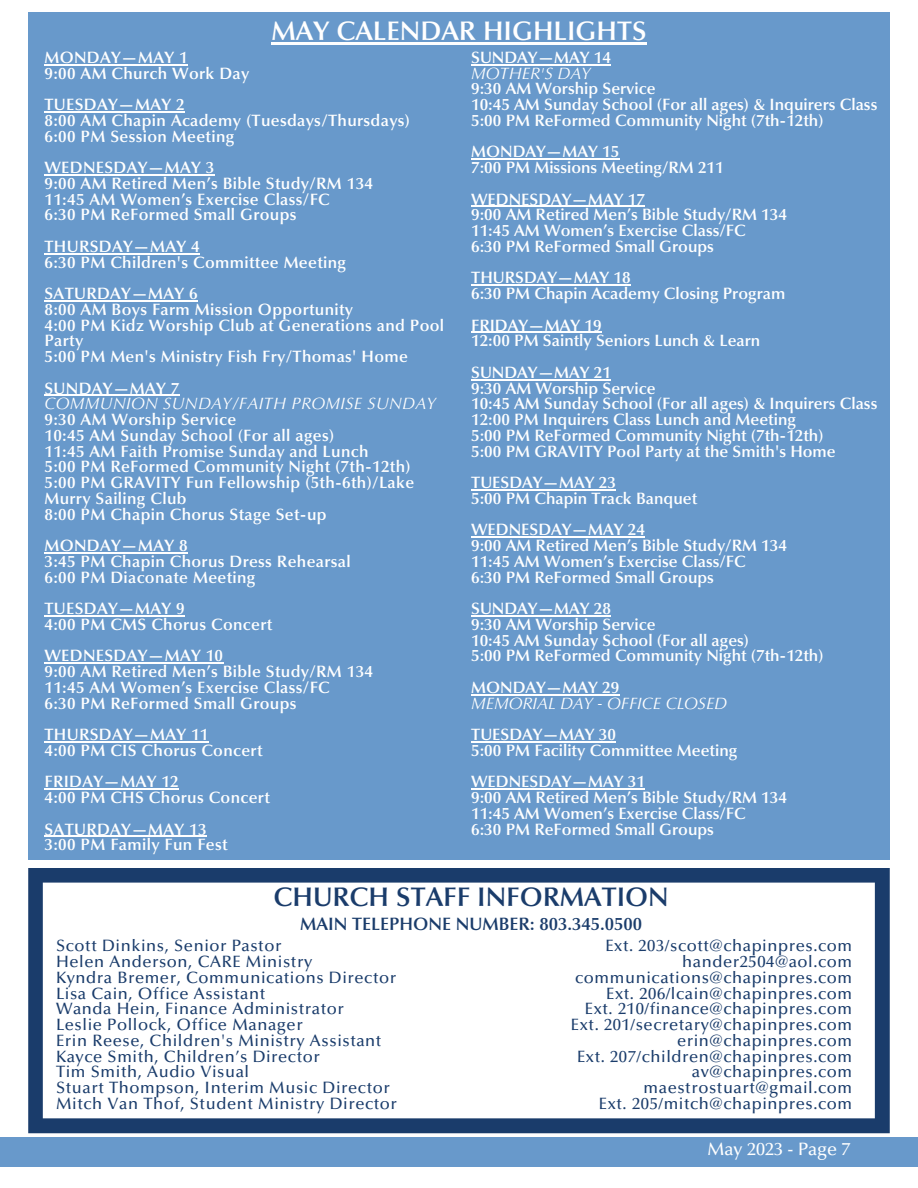
<style>
.page{position:relative;width:918px;height:1188px;background:#fff}
.page>*{position:absolute;margin:0;border:0;box-sizing:border-box;transform-origin:0 0}
.t1{font:600 27px "Optima LT Pro";color:#1a3c6b}
.t2{font:600 27px "Optima LT Pro";color:#fff}
.t3{font:600 18px "Optima LT Pro";color:#1a3c6b}
.t4{font:500 18px "Optima LT Pro";color:#fff}
.t5{font:600 16.5px/15.8px "Optima LT Pro";color:#fff}
.t6{font:600 16.5px/15.8px "Optima LT Pro";letter-spacing:.02em;color:#fff}
.t7{font:500 16.5px "Optima LT Pro";letter-spacing:.035em;color:#1a3c6b}
.t8{font:italic 16.5px "Optima LT Pro";color:#fff}
.t9{font:italic 16.5px "Optima LT Pro";letter-spacing:.02em;color:#fff}
</style>
<div class="page">
<div style="left:28px;top:13px;width:862px;height:847px;background:#6899cb"></div>
<svg style="left:28px;top:868px;width:862px;height:265px"></svg>
<div style="left:0;top:1137px;width:918px;height:29px;background:#6899cb"></div>
<hr style="left:44px;top:64px;width:144px;height:1px;background:#fff">
<hr style="left:44px;top:111px;width:141px;height:1px;background:#fff">
<hr style="left:44px;top:174px;width:171px;height:1px;background:#fff">
<hr style="left:44px;top:253px;width:156px;height:1px;background:#fff">
<hr style="left:44px;top:300px;width:154px;height:1px;background:#fff">
<hr style="left:44px;top:395px;width:136px;height:1px;background:#fff">
<hr style="left:44px;top:552px;width:144px;height:1px;background:#fff">
<hr style="left:44px;top:615px;width:141px;height:1px;background:#fff">
<hr style="left:44px;top:662px;width:180px;height:2px;background:#fff">
<hr style="left:44px;top:741px;width:165px;height:1px;background:#fff">
<hr style="left:44px;top:788px;width:135px;height:2px;background:#fff">
<hr style="left:44px;top:836px;width:163px;height:1px;background:#fff">
<hr style="left:271px;top:42px;width:376px;height:2px;background:#fff">
<hr style="left:471px;top:64px;width:140px;height:1px;background:#fff">
<hr style="left:471px;top:158px;width:148px;height:2px;background:#fff">
<hr style="left:471px;top:206px;width:174px;height:1px;background:#fff">
<hr style="left:471px;top:284px;width:160px;height:2px;background:#fff">
<hr style="left:471px;top:332px;width:131px;height:1px;background:#fff">
<hr style="left:471px;top:379px;width:140px;height:1px;background:#fff">
<hr style="left:471px;top:489px;width:145px;height:1px;background:#fff">
<hr style="left:471px;top:536px;width:174px;height:2px;background:#fff">
<hr style="left:471px;top:615px;width:140px;height:1px;background:#fff">
<hr style="left:471px;top:694px;width:148px;height:1px;background:#fff">
<hr style="left:471px;top:741px;width:145px;height:1px;background:#fff">
<hr style="left:471px;top:788px;width:174px;height:2px;background:#fff">
<p class="t2" style="left:271px;top:20px;width:377px">MAY CALENDAR HIGHLIGHTS</p>
<p class="t5" style="left:471px;top:51px;width:141px">SUNDAY—MAY 14</p>
<p class="t8" style="left:471px;top:67px;width:121px">MOTHER'S DAY</p>
<p class="t5" style="left:471px;top:83px;width:186px">9:30 AM Worship Service</p>
<p class="t5" style="left:471px;top:98px;width:408px">10:45 AM Sunday School (For all ages) &amp; Inquirers Class<br>5:00 PM ReFormed Community Night (7th-12th)</p>
<p class="t5" style="left:471px;top:146px;width:150px">MONDAY—MAY 15</p>
<p class="t5" style="left:471px;top:161px;width:254px">7:00 PM Missions Meeting/RM 211</p>
<p class="t5" style="left:471px;top:193px;width:175px">WEDNESDAY—MAY 17</p>
<p class="t5" style="left:471px;top:209px;width:317px">9:00 AM Retired Men’s Bible Study/RM 134</p>
<p class="t5" style="left:471px;top:224px;width:276px">11:45 AM Women’s Exercise Class/FC</p>
<p class="t5" style="left:471px;top:240px;width:244px">6:30 PM ReFormed Small Groups</p>
<p class="t5" style="left:471px;top:272px;width:161px">THURSDAY—MAY 18</p>
<p class="t5" style="left:471px;top:287px;width:316px">6:30 PM Chapin Academy Closing Program</p>
<p class="t5" style="left:471px;top:319px;width:132px">FRIDAY—MAY 19</p>
<p class="t5" style="left:471px;top:335px;width:291px">12:00 PM Saintly Seniors Lunch &amp; Learn</p>
<p class="t5" style="left:471px;top:366px;width:141px">SUNDAY—MAY 21</p>
<p class="t5" style="left:471px;top:382px;width:186px">9:30 AM Worship Service</p>
<p class="t5" style="left:471px;top:398px;width:408px">10:45 AM Sunday School (For all ages) &amp; Inquirers Class</p>
<p class="t5" style="left:471px;top:413px;width:326px">12:00 PM Inquirers Class Lunch and Meeting</p>
<p class="t5" style="left:471px;top:429px;width:354px">5:00 PM ReFormed Community Night (7th-12th)</p>
<p class="t5" style="left:471px;top:445px;width:366px">5:00 PM GRAVITY Pool Party at the Smith's Home</p>
<p class="t5" style="left:471px;top:476px;width:146px">TUESDAY—MAY 23</p>
<p class="t5" style="left:471px;top:492px;width:228px">5:00 PM Chapin Track Banquet</p>
<p class="t5" style="left:471px;top:524px;width:175px">WEDNESDAY—MAY 24</p>
<p class="t5" style="left:471px;top:539px;width:317px">9:00 AM Retired Men’s Bible Study/RM 134</p>
<p class="t5" style="left:471px;top:555px;width:276px">11:45 AM Women’s Exercise Class/FC</p>
<p class="t5" style="left:471px;top:571px;width:244px">6:30 PM ReFormed Small Groups</p>
<p class="t5" style="left:471px;top:602px;width:141px">SUNDAY—MAY 28</p>
<p class="t5" style="left:471px;top:618px;width:186px">9:30 AM Worship Service</p>
<p class="t5" style="left:471px;top:634px;width:279px">10:45 AM Sunday School (For all ages)</p>
<p class="t5" style="left:471px;top:650px;width:354px">5:00 PM ReFormed Community Night (7th-12th)</p>
<p class="t5" style="left:471px;top:681px;width:150px">MONDAY—MAY 29</p>
<p class="t8" style="left:471px;top:697px;width:257px">MEMORIAL DAY - OFFICE CLOSED</p>
<p class="t5" style="left:471px;top:728px;width:146px">TUESDAY—MAY 30</p>
<p class="t5" style="left:471px;top:744px;width:268px">5:00 PM Facility Committee Meeting</p>
<p class="t5" style="left:471px;top:776px;width:175px">WEDNESDAY—MAY 31</p>
<p class="t5" style="left:471px;top:791px;width:317px">9:00 AM Retired Men’s Bible Study/RM 134</p>
<p class="t5" style="left:471px;top:807px;width:276px">11:45 AM Women’s Exercise Class/FC</p>
<p class="t5" style="left:471px;top:823px;width:244px">6:30 PM ReFormed Small Groups</p>
<p class="t6" style="left:44px;top:51px;width:145px">MONDAY—MAY 1</p>
<p class="t6" style="left:44px;top:67px;width:206px">9:00 AM Church Work Day</p>
<p class="t6" style="left:44px;top:98px;width:142px">TUESDAY—MAY 2</p>
<p class="t6" style="left:44px;top:114px;width:367px">8:00 AM Chapin Academy (Tuesdays/Thursdays)</p>
<p class="t6" style="left:44px;top:130px;width:191px">6:00 PM Session Meeting</p>
<p class="t6" style="left:44px;top:161px;width:171px">WEDNESDAY—MAY 3</p>
<p class="t6" style="left:44px;top:177px;width:330px">9:00 AM Retired Men’s Bible Study/RM 134</p>
<p class="t6" style="left:44px;top:193px;width:287px">11:45 AM Women’s Exercise Class/FC</p>
<p class="t6" style="left:44px;top:209px;width:254px">6:30 PM ReFormed Small Groups</p>
<p class="t6" style="left:44px;top:240px;width:157px">THURSDAY—MAY 4</p>
<p class="t6" style="left:44px;top:256px;width:303px">6:30 PM Children's Committee Meeting</p>
<p class="t6" style="left:44px;top:287px;width:155px">SATURDAY—MAY 6</p>
<p class="t6" style="left:44px;top:303px;width:310px">8:00 AM Boys Farm Mission Opportunity</p>
<p class="t6" style="left:44px;top:319px;width:401px">4:00 PM Kidz Worship Club at Generations and Pool<br>Party</p>
<p class="t6" style="left:44px;top:350px;width:365px">5:00 PM Men's Ministry Fish Fry/Thomas' Home</p>
<p class="t6" style="left:44px;top:382px;width:136px">SUNDAY—MAY 7</p>
<p class="t9" style="left:44px;top:397px;width:393px">COMMUNION SUNDAY/FAITH PROMISE SUNDAY</p>
<p class="t6" style="left:44px;top:413px;width:193px">9:30 AM Worship Service</p>
<p class="t6" style="left:44px;top:429px;width:291px">10:45 AM Sunday School (For all ages)</p>
<p class="t6" style="left:44px;top:445px;width:326px">11:45 AM Faith Promise Sunday and Lunch</p>
<p class="t6" style="left:44px;top:461px;width:368px">5:00 PM ReFormed Community Night (7th-12th)</p>
<p class="t6" style="left:44px;top:476px;width:371px">5:00 PM GRAVITY Fun Fellowship (5th-6th)/Lake<br>Murry Sailing Club</p>
<p class="t6" style="left:44px;top:508px;width:284px">8:00 PM Chapin Chorus Stage Set-up</p>
<p class="t6" style="left:44px;top:539px;width:145px">MONDAY—MAY 8</p>
<p class="t6" style="left:44px;top:555px;width:308px">3:45 PM Chapin Chorus Dress Rehearsal</p>
<p class="t6" style="left:44px;top:571px;width:213px">6:00 PM Diaconate Meeting</p>
<p class="t6" style="left:44px;top:602px;width:142px">TUESDAY—MAY 9</p>
<p class="t6" style="left:44px;top:618px;width:229px">4:00 PM CMS Chorus Concert</p>
<p class="t6" style="left:44px;top:650px;width:180px">WEDNESDAY—MAY 10</p>
<p class="t6" style="left:44px;top:665px;width:330px">9:00 AM Retired Men’s Bible Study/RM 134</p>
<p class="t6" style="left:44px;top:681px;width:287px">11:45 AM Women’s Exercise Class/FC</p>
<p class="t6" style="left:44px;top:697px;width:254px">6:30 PM ReFormed Small Groups</p>
<p class="t6" style="left:44px;top:728px;width:166px">THURSDAY—MAY 11</p>
<p class="t6" style="left:44px;top:744px;width:220px">4:00 PM CIS Chorus Concert</p>
<p class="t6" style="left:44px;top:776px;width:136px">FRIDAY—MAY 12</p>
<p class="t6" style="left:44px;top:791px;width:227px">4:00 PM CHS Chorus Concert</p>
<p class="t6" style="left:44px;top:823px;width:164px">SATURDAY—MAY 13</p>
<p class="t6" style="left:44px;top:839px;width:185px">3:00 PM Family Fun Fest</p>
<p class="t1" style="left:274px;top:886px;width:397px">CHURCH STAFF INFORMATION</p>
<p class="t7" style="left:56px;top:939px;width:227px">Scott Dinkins, Senior Pastor</p>
<p class="t7" style="left:56px;top:955px;width:258px">Helen Anderson, CARE Ministry</p>
<p class="t7" style="left:56px;top:971px;width:342px">Kyndra Bremer, Communications Director</p>
<p class="t7" style="left:56px;top:987px;width:211px">Lisa Cain, Office Assistant</p>
<p class="t7" style="left:56px;top:1002px;width:289px">Wanda Hein, Finance Administrator</p>
<p class="t7" style="left:56px;top:1018px;width:248px">Leslie Pollock, Office Manager</p>
<p class="t7" style="left:56px;top:1034px;width:327px">Erin Reese, Children's Ministry Assistant</p>
<p class="t7" style="left:56px;top:1050px;width:265px">Kayce Smith, Children’s Director</p>
<p class="t7" style="left:56px;top:1065px;width:195px">Tim Smith, Audio Visual</p>
<p class="t7" style="left:56px;top:1081px;width:335px">Stuart Thompson, Interim Music Director</p>
<p class="t7" style="left:56px;top:1097px;width:342px">Mitch Van Thof, Student Ministry Director</p>
<p class="t3" style="left:300px;top:917px;width:344px">MAIN TELEPHONE NUMBER: 803.345.0500</p>
<p class="t7" style="left:605px;top:939px;width:248px">Ext. 203/scott@chapinpres.com</p>
<p class="t7" style="left:682px;top:955px;width:172px">hander2504@aol.com</p>
<p class="t7" style="left:575px;top:971px;width:279px">communications@chapinpres.com</p>
<p class="t7" style="left:606px;top:987px;width:248px">Ext. 206/lcain@chapinpres.com</p>
<p class="t7" style="left:585px;top:1002px;width:269px">Ext. 210/finance@chapinpres.com</p>
<p class="t7" style="left:571px;top:1018px;width:283px">Ext. 201/secretary@chapinpres.com</p>
<p class="t7" style="left:677px;top:1034px;width:177px">erin@chapinpres.com</p>
<p class="t7" style="left:577px;top:1050px;width:277px">Ext. 207/children@chapinpres.com</p>
<p class="t7" style="left:692px;top:1065px;width:162px">av@chapinpres.com</p>
<p class="t7" style="left:644px;top:1081px;width:210px">maestrostuart@gmail.com</p>
<p class="t7" style="left:599px;top:1097px;width:255px">Ext. 205/mitch@chapinpres.com</p>
<p class="t4" style="left:708px;top:1142px;width:145px">May 2023 - Page 7</p>
</div>
